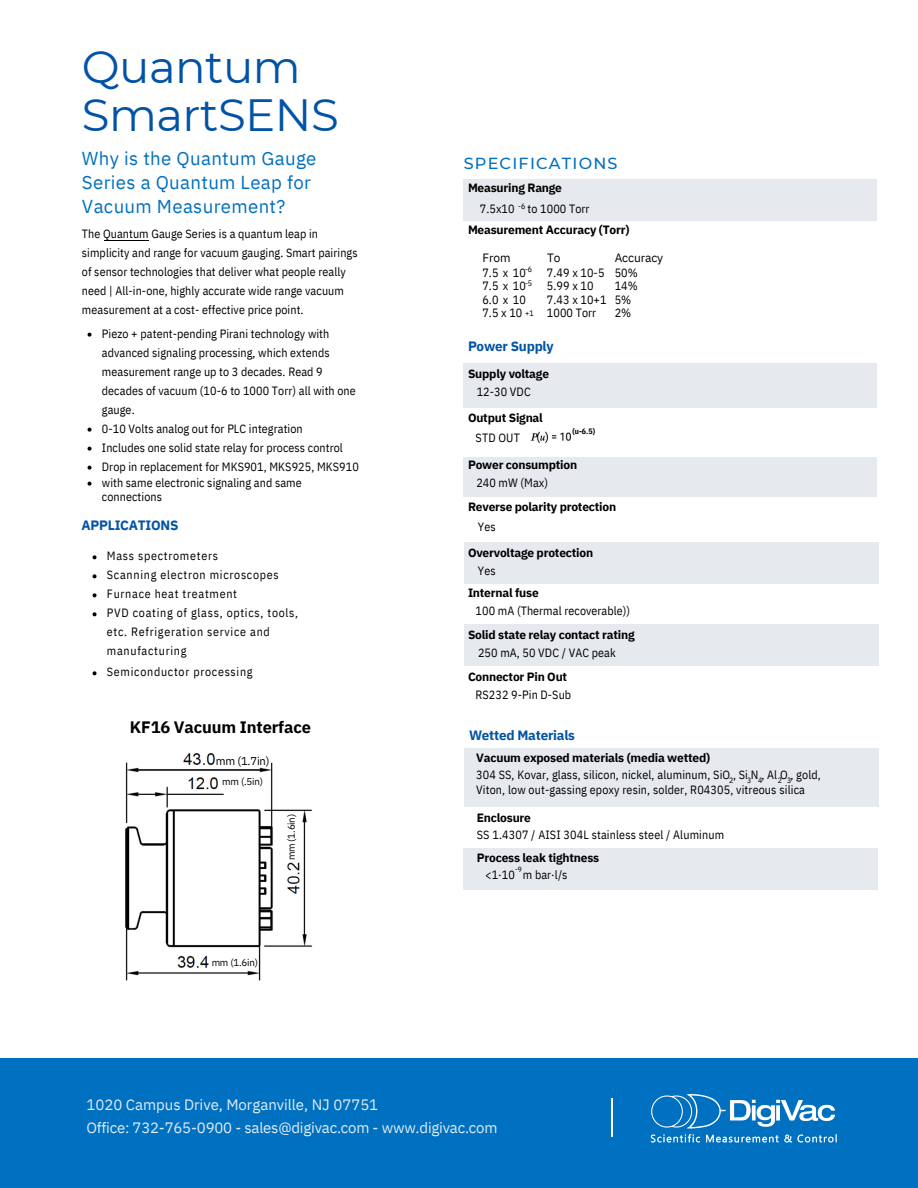
<style>
.page{position:relative;width:918px;height:1188px;background:#fff}
.page>*{position:absolute;margin:0;border:0;box-sizing:border-box;transform-origin:0 0}
.t1{font:45.15px/47.7px "Montserrat";letter-spacing:-.01em;color:#0053a5}
.t2{font:18.6px/24.2px "IBM Plex Sans";letter-spacing:.02em;color:#0070c0}
.t3{font:700 16.5px "IBM Plex Sans";letter-spacing:-.01em;color:#000}
.t4{font:500 16.05px "Montserrat";letter-spacing:.075em;color:#0070c0}
.t5{font:15px/22.5px "IBM Plex Sans";letter-spacing:-.015em;color:#e1edf5}
.t6{font:700 13.5px "IBM Plex Sans";letter-spacing:-.015em;color:#0053a5}
.t7{font:12px/13.5px "IBM Plex Sans Cond";letter-spacing:.005em;color:#000}
.t8{font:700 12px "IBM Plex Sans";letter-spacing:-.015em;color:#000}
.t9{font:12px/19px "IBM Plex Sans Cond";letter-spacing:.06em;color:#000}
.t10{font:12px "IBM Plex Sans";letter-spacing:-.01em;color:#000}
.t11{font:11.25px "IBM Plex Sans";color:#000}
.t12{font:9.75px "IBM Plex Sans";letter-spacing:-.02em;color:#000}
.t13{font:7.95px/13.5px "IBM Plex Sans Cond";color:#000}
.t14{font:700 7.8px "IBM Plex Sans Cond";color:#000}
.t15{font:7.8px "IBM Plex Sans Cond";color:#000}
.t16{font:7.5px "IBM Plex Sans Cond";color:#000}
</style>
<div class="page">
<div style="left:463px;top:848px;width:415px;height:42px;background:#e6eaef"></div>
<div style="left:0;top:1058px;width:918px;height:130px;background:#0070c0"></div>
<hr style="left:611px;top:1099px;width:2px;height:38px;background:#fff">
<img style="left:650px;top:1094px;width:187px;height:49px">
<div style="left:464px;top:179px;width:413px;height:41px;background:#e6eaef"></div>
<div style="left:464px;top:363px;width:413px;height:45px;background:#e6eaef"></div>
<div style="left:464px;top:457px;width:413px;height:40px;background:#e6eaef"></div>
<div style="left:464px;top:542px;width:414px;height:42px;background:#e6eaef"></div>
<img style="left:530px;top:431px;width:41px;height:13px">
<hr style="left:104px;top:240px;width:45px;height:1px;background:#000">
<div style="left:464px;top:749px;width:414px;height:58px;background:#e6eaef"></div>
<img style="left:125px;top:753px;width:188px;height:228px">
<div style="left:464px;top:624px;width:414px;height:42px;background:#e6eaef"></div>
<svg style="left:93px;top:555px;width:4px;height:4px"></svg>
<svg style="left:93px;top:574px;width:4px;height:4px"></svg>
<svg style="left:93px;top:593px;width:4px;height:4px"></svg>
<svg style="left:93px;top:612px;width:4px;height:4px"></svg>
<svg style="left:93px;top:671px;width:4px;height:4px"></svg>
<svg style="left:88px;top:333px;width:4px;height:4px"></svg>
<svg style="left:88px;top:428px;width:4px;height:4px"></svg>
<svg style="left:88px;top:447px;width:4px;height:4px"></svg>
<svg style="left:88px;top:466px;width:4px;height:4px"></svg>
<svg style="left:88px;top:482px;width:4px;height:4px"></svg>
<h1 class="t1" style="left:82px;top:43px;width:258px">Quantum<br>SmartSENS</h1>
<h2 class="t2" style="left:82px;top:146px;width:236px">Why is the Quantum Gauge<br>Series a Quantum Leap for<br>Vacuum Measurement?</h2>
<p class="t7" style="left:82px;top:223px;width:277px;line-height:19.2px">The Quantum Gauge Series is a quantum leap in simplicity and range for vacuum gauging. Smart pairings of sensor technologies that deliver what people really need | All-in-one, highly accurate wide range vacuum measurement at a cost- effective price point.</p>
<p class="t7" style="left:102px;top:324px;width:258px;line-height:19px">Piezo + patent-pending Pirani technology with advanced signaling processing, which extends measurement range up to 3 decades. Read 9 decades of vacuum (10-6 to 1000 Torr) all with one gauge.<br>0-10 Volts analog out for PLC integration<br>Includes one solid state relay for process control Drop in replacement for MKS901, MKS925, MKS910</p>
<p class="t7" style="left:102px;top:475px;width:201px;line-height:14px">with same electronic signaling and same connections</p>
<p class="t6" style="left:82px;top:516px;width:99px">APPLICATIONS</p>
<p class="t9" style="left:107px;top:546px;width:193px">Mass spectrometers<br>Scanning electron microscopes<br>Furnace heat treatment<br>PVD coating of glass, optics, tools, etc. Refrigeration service and manufacturing</p>
<p class="t9" style="left:107px;top:662px;width:147px">Semiconductor processing</p>
<h3 class="t3" style="left:130px;top:716px;width:183px">KF16 Vacuum Interface</h3>
<p class="t11" style="left:216px;top:754px;width:55px">mm (1.7in)</p>
<p class="t12" style="left:222px;top:775px;width:42px">mm (.5in)</p>
<p class="t12" style="left:285px;top:860px;width:48px;rotate:-90deg">mm (1.6in)</p>
<p class="t12" style="left:212px;top:956px;width:48px">mm (1.6in)</p>
<h3 class="t4" style="left:464px;top:153px;width:155px">SPECIFICATIONS</h3>
<p class="t8" style="left:468px;top:180px;width:96px">Measuring Range</p>
<p class="t13" style="left:518px;top:200px;width:9px">-6</p>
<p class="t7" style="left:480px;top:202px;width:36px">7.5x10</p>
<p class="t7" style="left:528px;top:202px;width:63px">to 1000 Torr</p>
<p class="t8" style="left:468px;top:222px;width:163px">Measurement Accuracy (Torr)</p>
<p class="t10" style="left:483px;top:250px;width:29px">From</p>
<p class="t10" style="left:547px;top:250px;width:15px">To</p>
<p class="t10" style="left:615px;top:250px;width:50px">Accuracy</p>
<p class="t13" style="left:525px;top:263px;width:9px">-6 -5</p>
<p class="t13" style="left:525px;top:306px;width:10px">+1</p>
<p class="t7" style="left:482px;top:266px;width:45px;text-align:justify">7.5 x 10<br>7.5 x 10<br>6.0 x 10<br>7.5 x 10</p>
<p class="t7" style="left:547px;top:265px;width:61px">7.49 x 10-5<br>5.99 x 10<br>7.43 x 10+1<br>1000 Torr</p>
<p class="t7" style="left:615px;top:266px;width:25px">50%<br>14%<br>5%<br>2%</p>
<p class="t6" style="left:468px;top:337px;width:87px">Power Supply</p>
<p class="t8" style="left:468px;top:365px;width:83px">Supply voltage</p>
<p class="t7" style="left:477px;top:384px;width:56px">12-30 VDC</p>
<p class="t8" style="left:468px;top:410px;width:76px">Output Signal</p>
<p class="t7" style="left:476px;top:431px;width:46px">STD OUT</p>
<p class="t14" style="left:572px;top:426px;width:24px">(u-6.5)</p>
<p class="t8" style="left:468px;top:456px;width:111px">Power consumption</p>
<p class="t7" style="left:476px;top:476px;width:73px">240 mW (Max)</p>
<p class="t8" style="left:468px;top:498px;width:150px">Reverse polarity protection</p>
<p class="t7" style="left:478px;top:519px;width:19px">Yes</p>
<p class="t8" style="left:468px;top:545px;width:127px">Overvoltage protection</p>
<p class="t7" style="left:478px;top:564px;width:19px">Yes</p>
<p class="t8" style="left:468px;top:585px;width:72px">Internal fuse</p>
<p class="t7" style="left:476px;top:604px;width:156px">100 mA (Thermal recoverable))</p>
<p class="t8" style="left:468px;top:626px;width:168px">Solid state relay contact rating</p>
<p class="t7" style="left:478px;top:646px;width:139px">250 mA, 50 VDC / VAC peak</p>
<p class="t8" style="left:468px;top:668px;width:101px">Connector Pin Out</p>
<p class="t7" style="left:476px;top:688px;width:97px">RS232 9-Pin D-Sub</p>
<p class="t6" style="left:469px;top:727px;width:107px">Wetted Materials</p>
<p class="t8" style="left:476px;top:749px;width:235px">Vacuum exposed materials (media wetted)</p>
<p class="t7" style="left:476px;top:767px;width:346px;line-height:15px">304 SS, Kovar, glass, silicon, nickel, aluminum, SiO , Si N , Al O , gold,<br>Viton, low out-gassing epoxy resin, solder, R04305, vitreous silica</p>
<p class="t8" style="left:477px;top:809px;width:56px">Enclosure</p>
<p class="t15" style="left:729px;top:775px;width:6px">2</p>
<p class="t15" style="left:747px;top:775px;width:17px">3 4</p>
<p class="t15" style="left:778px;top:775px;width:15px">2 3</p>
<p class="t7" style="left:477px;top:828px;width:249px">SS 1.4307 / AISI 304L stainless steel / Aluminum</p>
<p class="t8" style="left:477px;top:850px;width:124px">Process leak tightness</p>
<p class="t16" style="left:515px;top:864px;width:8px">-9</p>
<p class="t7" style="left:485px;top:868px;width:84px">&lt;1·10 m bar·l/s</p>
<p class="t5" style="left:87px;top:1094px;width:413px">1020 Campus Drive, Morganville, NJ 07751<br>Office: 732-765-0900 - sales@digivac.com - www.digivac.com</p>
</div>
